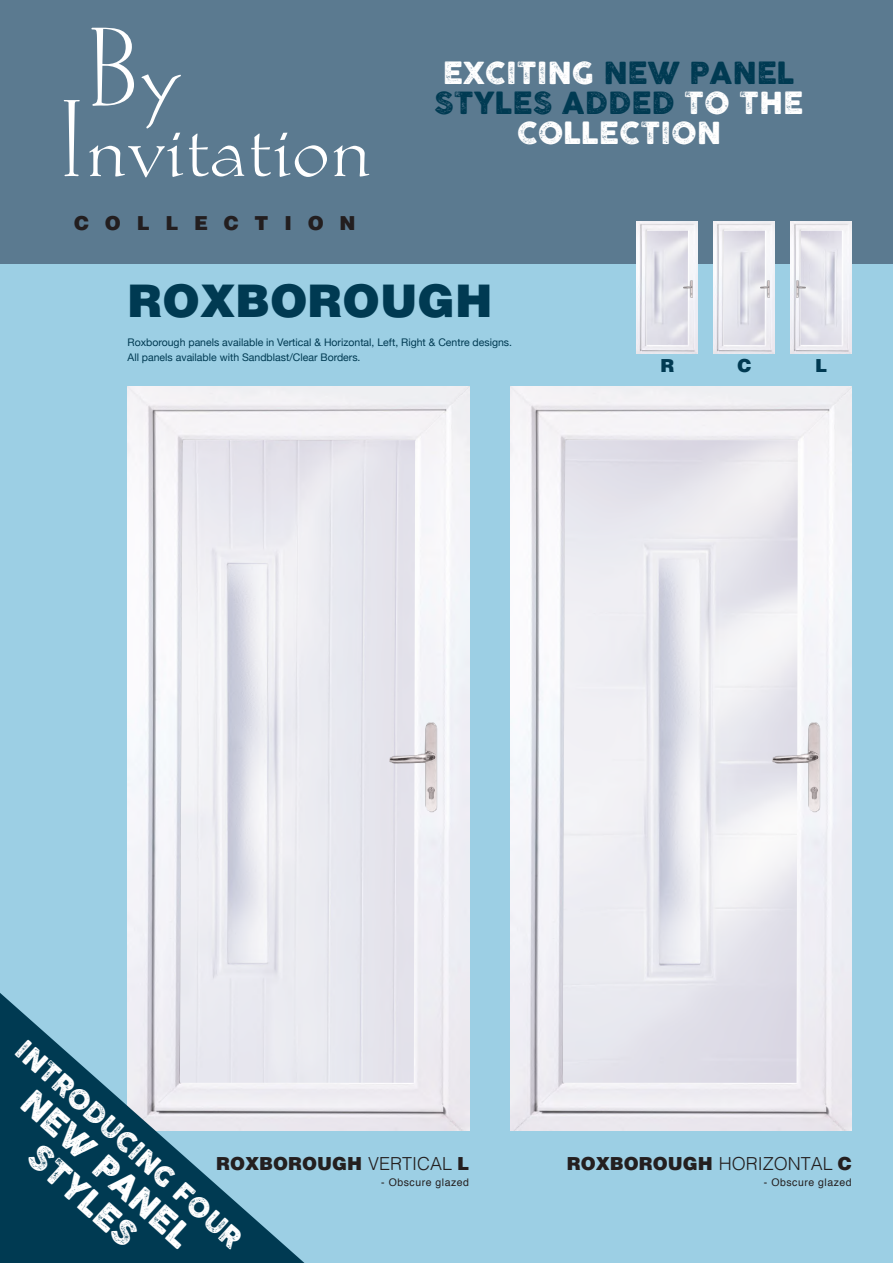
<style>
.page{position:relative;width:893px;height:1263px;background:#fff}
.page>*{position:absolute;margin:0;border:0;box-sizing:border-box;transform-origin:0 0}
.t1{font:111px "Kuenstler 165 BT Roman A";color:#fff}
.t2{font:108.15px "Kuenstler 165 BT Roman A";color:#fff}
.t3{font:900 45px "Helvetica";color:#003a52}
.t4{font:33.75px/35.7px "COCOGOOSELETTERPRESS";color:#fff;text-align:center}
.t5{font:30px/30px "COCOGOOSELETTERPRESS";color:#fff;text-align:center}
.t6{font:27px "COCOGOOSELETTERPRESS";color:#fff}
.t7{font:900 19.35px "Helvetica";letter-spacing:.82em;color:#231e1f}
.t8{font:900 18px "Helvetica";color:#241f1f}
.t9{font:900 18px "Helvetica";color:#003a52}
.t10{font:10.5px/14.7px "Helvetica Neue";color:#003a52}
.t11{font:10.5px "Helvetica";letter-spacing:.05em;color:#241f1f}
.s1{color:#003a52}
.s2{font-weight:300}
</style>
<div class="page">
<div style="left:0;top:264px;width:893px;height:999px;background:#9ccfe4"></div>
<div style="left:0;top:0;width:893px;height:264px;background:#5b7a90"></div>
<img style="left:128px;top:387px;width:341px;height:743px">
<img style="left:180px;top:440px;width:235px;height:643px">
<img style="left:390px;top:722px;width:48px;height:91px">
<img style="left:510px;top:387px;width:342px;height:743px">
<img style="left:563px;top:440px;width:235px;height:643px">
<img style="left:773px;top:722px;width:47px;height:91px">
<img style="left:637px;top:221px;width:61px;height:132px">
<img style="left:647px;top:231px;width:41px;height:114px">
<img style="left:714px;top:221px;width:61px;height:132px">
<img style="left:723px;top:231px;width:42px;height:114px">
<img style="left:791px;top:221px;width:61px;height:132px">
<img style="left:800px;top:231px;width:42px;height:114px">
<img style="left:684px;top:281px;width:8px;height:16px">
<img style="left:761px;top:281px;width:8px;height:16px">
<img style="left:797px;top:281px;width:8px;height:16px">
<svg style="left:0;top:985px;width:319px;height:278px"></svg>
<h1 class="t1" style="left:86px;top:24px;width:95px">By</h1>
<h2 class="t2" style="left:58px;top:97px;width:316px">Invitation</h2>
<h3 class="t7" style="left:74px;top:216px;width:283px">COLLECTION</h3>
<h3 class="t5" style="left:434px;top:58px;width:371px">EXCITING <span class="s1">NEW PANEL<br>STYLES ADDED</span> TO THE<br>COLLECTION</h3>
<h3 class="t3" style="left:128px;top:285px;width:366px">ROXBOROUGH</h3>
<p class="t10" style="left:128px;top:335px;width:386px">Roxborough panels available in Vertical &amp; Horizontal, Left, Right &amp; Centre designs.<br>All panels available with Sandblast/Clear Borders.</p>
<h3 class="t9" style="left:660px;top:359px;width:16px">R</h3>
<h3 class="t9" style="left:737px;top:359px;width:16px">C</h3>
<h3 class="t9" style="left:815px;top:359px;width:14px">L</h3>
<h3 class="t6" style="left:33px;top:1032px;width:294px;rotate:42deg">INTRODUCING FOUR</h3>
<h3 class="t4" style="left:38px;top:1083px;width:217px;rotate:42deg">NEW PANEL<br>STYLES</h3>
<h3 class="t8" style="left:216px;top:1157px;width:255px">ROXBOROUGH <span class="s2">VERTICAL</span> L</h3>
<p class="t11" style="left:381px;top:1178px;width:89px">- Obscure glazed</p>
<h3 class="t8" style="left:567px;top:1157px;width:287px">ROXBOROUGH <span class="s2">HORIZONTAL</span> C</h3>
<p class="t11" style="left:764px;top:1178px;width:89px">- Obscure glazed</p>
</div>
